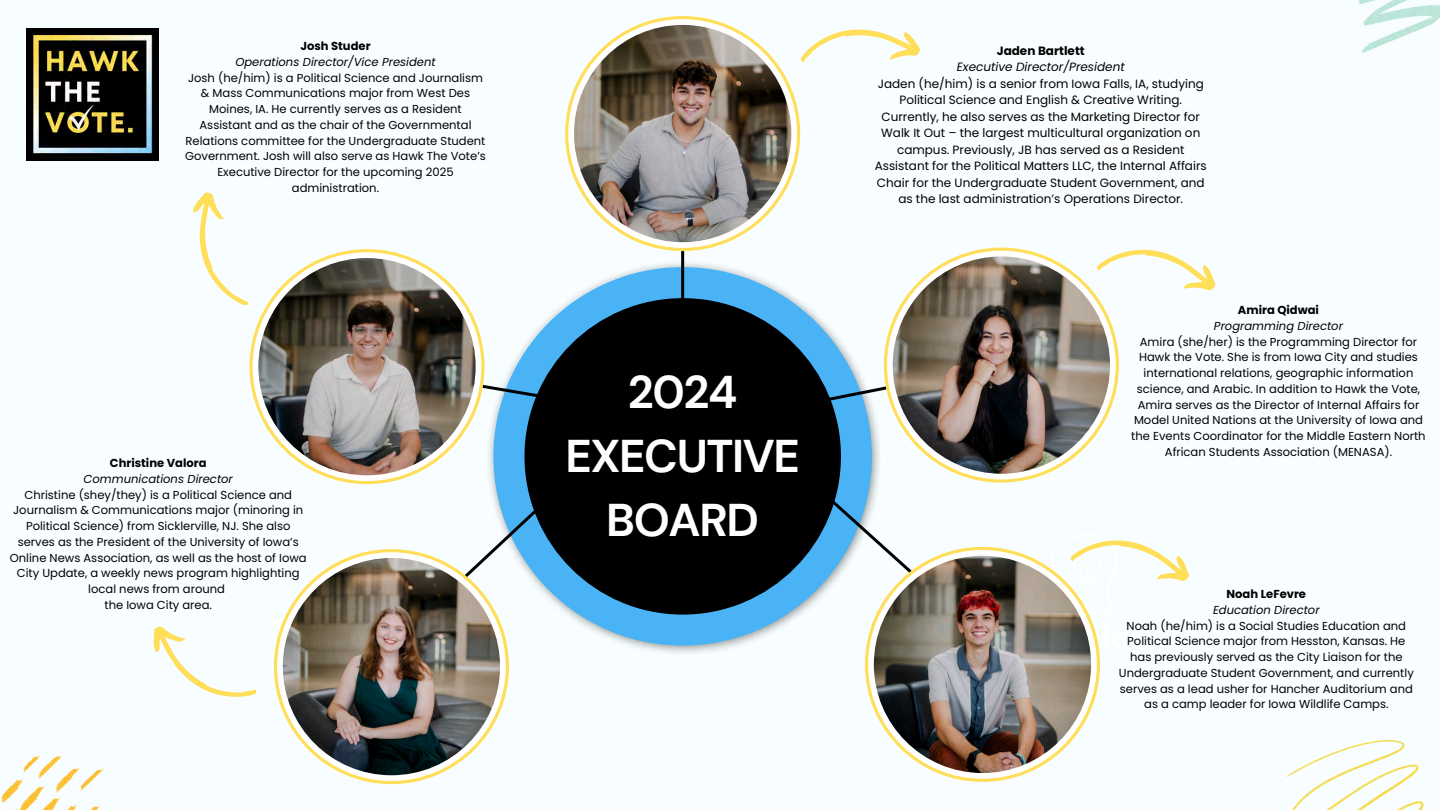
<style>
.page{position:relative;width:1440px;height:810px;background:#f8feff}
.page>*{position:absolute;margin:0;border:0;box-sizing:border-box;transform-origin:0 0}
.t1{font:700 45.8px/63.9px "DM Sans";letter-spacing:-.03em;color:#fff;text-align:center}
.t2{font:12px/16.5px "Poppins";color:#000;text-align:center}
.t3{font:italic 12px "Poppins";color:#000}
.t4{font:700 12px "Poppins";color:#000}
.t5{font:11.6px/15.8px "Poppins";color:#000;text-align:center}
.t6{font:italic 11.6px "Poppins";color:#000}
.t7{font:700 11.6px "Poppins";color:#000}
</style>
<div class="page">
<img style="left:489px;top:260px;width:378px;height:395px">
<div style="left:493px;top:267px;width:379px;height:379px;background:#49b3f5;border-radius:50%"></div>
<svg style="left:402px;top:454px;width:195px;height:183px"></svg>
<svg style="left:695px;top:373px;width:292px;height:268px"></svg>
<div style="left:524px;top:298px;width:317px;height:317px;background:#000;border-radius:50%"></div>
<img style="left:1287px;top:741px;width:137px;height:69px">
<img style="left:1358px;top:0;width:82px;height:53px">
<img style="left:1px;top:755px;width:103px;height:55px">
<img style="left:27px;top:28px;width:131px;height:132px">
<svg style="left:249px;top:249px;width:236px;height:235px;background:#fee26f"></svg>
<div style="left:253px;top:252px;width:228px;height:229px;background:#fff;border-radius:50%"></div>
<img style="left:258px;top:258px;width:218px;height:217px;border-radius:50%">
<svg style="left:274px;top:549px;width:235px;height:235px;background:#fedf62"></svg>
<svg style="left:277px;top:552px;width:229px;height:229px"></svg>
<img style="left:283px;top:558px;width:217px;height:217px;border-radius:50%">
<svg style="left:565px;top:16px;width:235px;height:235px;background:#fedf63"></svg>
<svg style="left:568px;top:19px;width:229px;height:229px"></svg>
<img style="left:574px;top:25px;width:217px;height:217px;border-radius:50%">
<svg style="left:865px;top:547px;width:235px;height:235px;background:#fedf62"></svg>
<svg style="left:868px;top:550px;width:229px;height:229px"></svg>
<img style="left:874px;top:556px;width:217px;height:217px;border-radius:50%">
<svg style="left:884px;top:248px;width:235px;height:235px;background:#fee16b"></svg>
<div style="left:887px;top:251px;width:229px;height:228px;background:#fff;border-radius:50%"></div>
<img style="left:893px;top:256px;width:217px;height:218px;border-radius:50%">
<svg style="left:800px;top:29px;width:120px;height:33px"></svg>
<svg style="left:1096px;top:249px;width:120px;height:42px"></svg>
<svg style="left:1050px;top:540px;width:139px;height:74px"></svg>
<svg style="left:193px;top:192px;width:56px;height:114px"></svg>
<svg style="left:154px;top:626px;width:102px;height:71px"></svg>
<hr style="left:681px;top:251px;width:3px;height:114px;background:#000">
<svg style="left:823px;top:384px;width:67px;height:25px"></svg>
<svg style="left:479px;top:383px;width:64px;height:25px"></svg>
<p class="t7" style="left:300px;top:39px;width:72px">Josh Studer</p>
<p class="t6" style="left:235px;top:55px;width:202px">Operations Director/Vice President</p>
<p class="t5" style="left:185px;top:70px;width:302px">Josh (he/him) is a Political Science and Journalism &amp; Mass Communications major from West Des Moines, IA. He currently serves as a Resident Assistant and as the chair of the Governmental Relations committee for the Undergraduate Student Government. Josh will also serve as Hawk The Vote’s Executive Director for the upcoming 2025 administration.</p>
<p class="t7" style="left:110px;top:456px;width:98px">Christine Valora</p>
<p class="t6" style="left:84px;top:472px;width:151px">Communications Director</p>
<p class="t5" style="left:10px;top:487px;width:298px">Christine (shey/they) is a Political Science and Journalism &amp; Communications major (minoring in Political Science) from Sicklerville, NJ. She also serves as the President of the University of Iowa’s Online News Association, as well as the host of Iowa City Update, a weekly news program highlighting local news from around<br>the Iowa City area.</p>
<h1 class="t1" style="left:565px;top:360px;width:236px">2024<br>EXECUTIVE<br>BOARD</h1>
<p class="t4" style="left:997px;top:44px;width:89px">Jaden Bartlett</p>
<p class="t3" style="left:957px;top:60px;width:169px">Executive Director/President</p>
<p class="t2" style="left:875px;top:75px;width:334px">Jaden (he/him) is a senior from Iowa Falls, IA, studying Political Science and English &amp; Creative Writing.<br>Currently, he also serves as the Marketing Director for Walk It Out – the largest multicultural organization on campus. Previously, JB has served as a Resident Assistant for the Political Matters LLC, the Internal Affairs Chair for the Undergraduate Student Government, and as the last administration’s Operations Director.</p>
<p class="t7" style="left:1238px;top:303px;width:83px">Amira Qidwai</p>
<p class="t6" style="left:1214px;top:319px;width:131px">Programming Director</p>
<p class="t5" style="left:1131px;top:334px;width:296px">Amira (she/her) is the Programming Director for Hawk the Vote. She is from Iowa City and studies international relations, geographic information science, and Arabic. In addition to Hawk the Vote, Amira serves as the Director of Internal Affairs for Model United Nations at the University of Iowa and the Events Coordinator for the Middle Eastern North African Students Association (MENASA).</p>
<p class="t7" style="left:1227px;top:587px;width:81px">Noah LeFevre</p>
<p class="t6" style="left:1213px;top:603px;width:108px">Education Director</p>
<p class="t5" style="left:1119px;top:618px;width:297px">Noah (he/him) is a Social Studies Education and Political Science major from Hesston, Kansas. He has previously served as the City Liaison for the Undergraduate Student Government, and currently serves as a lead usher for Hancher Auditorium and as a camp leader for Iowa Wildlife Camps.</p>
</div>
